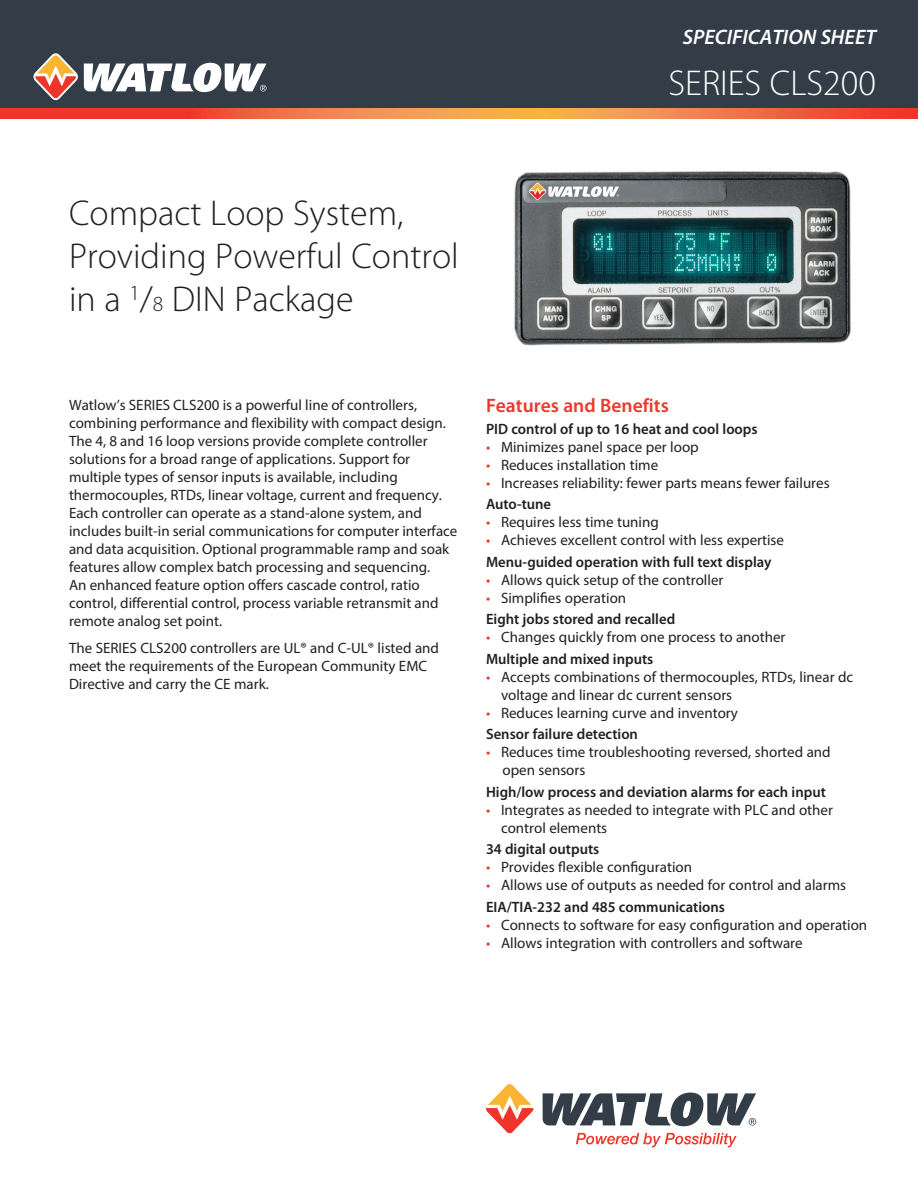
<style>
.page{position:relative;width:918px;height:1188px;background:#fff}
.page>*{position:absolute;margin:0;border:0;box-sizing:border-box;transform-origin:0 0}
.t1{font:300 36px/43.2px "Myriad Pro";color:#231f20}
.t2{font:300 36px "Myriad Pro";color:#fff}
.t3{font:italic 600 21px "Myriad Pro";color:#fff}
.t4{font:600 19.5px "Myriad Pro";color:#ee3829}
.t5{font:15px/18px "Myriad Pro";color:#231f20}
.Bullet_Text{font:600 15px "Myriad Pro";color:#231f20}
.s1{font-size:21.6px}
.s2{color:#ee3529}
</style>
<div class="page">
<div style="left:0;top:0;width:918px;height:108px;background:#323d47"></div>
<svg style="left:84px;top:63px;width:183px;height:29px"></svg>
<svg style="left:33px;top:53px;width:45px;height:47px"></svg>
<svg style="left:0;top:108px;width:918px;height:11px;background:#f16e3f"></svg>
<svg style="left:543px;top:1093px;width:213px;height:33px"></svg>
<svg style="left:486px;top:1084px;width:48px;height:50px"></svg>
<svg style="left:576px;top:1133px;width:161px;height:14px"></svg>
<img style="left:514px;top:171px;width:337px;height:175px">
<p class="t3" style="left:683px;top:24px;width:195px">SPECIFICATION SHEET</p>
<p class="t2" style="left:669px;top:64px;width:209px">SERIES CLS200</p>
<p class="t1" style="left:69px;top:192px;width:391px">Compact Loop System,<br>Providing Powerful Control in a <sup>1</sup>/<span class="s1">8</span> DIN Package</p>
<p class="t5" style="left:69px;top:396px;width:390px">Watlow’s SERIES CLS200 is a powerful line of controllers, combining performance and flexibility with compact design.<br>The 4, 8 and 16 loop versions provide complete controller solutions for a broad range of applications. Support for multiple types of sensor inputs is available, including thermocouples, RTDs, linear voltage, current and frequency.<br>Each controller can operate as a stand-alone system, and includes built-in serial communications for computer interface and data acquisition. Optional programmable ramp and soak features allow complex batch processing and sequencing.<br>An enhanced feature option offers cascade control, ratio control, differential control, process variable retransmit and remote analog set point.</p>
<p class="t5" style="left:69px;top:639px;width:372px">The SERIES CLS200 controllers are UL® and C-UL® listed and meet the requirements of the European Community EMC<br>Directive and carry the CE mark.</p>
<p class="t4" style="left:486px;top:393px;width:184px"><span class="s2">Featur</span>es and Benefit<span class="s2">s</span></p>
<p class="Bullet_Text" style="left:486px;top:419px;width:273px">PID control of up to 16 heat and cool loops</p>
<p class="t5" style="left:486px;top:437px;width:214px"><span class="s2">•</span> Minimizes panel space per loop</p>
<p class="t5" style="left:486px;top:455px;width:174px"><span class="s2">•</span> Reduces installation time</p>
<p class="t5" style="left:486px;top:473px;width:345px"><span class="s2">•</span> Increases reliability: fewer parts means fewer failures</p>
<p class="Bullet_Text" style="left:486px;top:495px;width:67px">Auto-tune</p>
<p class="t5" style="left:486px;top:513px;width:174px"><span class="s2">•</span> Requires less time tuning</p>
<p class="t5" style="left:486px;top:531px;width:300px"><span class="s2">•</span> Achieves excellent control with less expertise</p>
<p class="Bullet_Text" style="left:486px;top:552px;width:287px">Menu-guided operation with full text display</p>
<p class="t5" style="left:486px;top:570px;width:239px"><span class="s2">•</span> Allows quick setup of the controller</p>
<p class="t5" style="left:486px;top:588px;width:142px"><span class="s2">•</span> Simplifies operation</p>
<p class="Bullet_Text" style="left:486px;top:610px;width:191px">Eight jobs stored and recalled</p>
<p class="t5" style="left:486px;top:628px;width:301px"><span class="s2">•</span> Changes quickly from one process to another</p>
<p class="Bullet_Text" style="left:486px;top:649px;width:169px">Multiple and mixed inputs</p>
<p class="t5" style="left:501px;top:667px;width:354px;text-indent:-15px"><span class="s2">•</span> Accepts combinations of thermocouples, RTDs, linear dc voltage and linear dc current sensors</p>
<p class="t5" style="left:486px;top:703px;width:253px"><span class="s2">•</span> Reduces learning curve and inventory</p>
<p class="Bullet_Text" style="left:486px;top:725px;width:154px">Sensor failure detection</p>
<p class="t5" style="left:502px;top:743px;width:330px;text-indent:-16px"><span class="s2">•</span> Reduces time troubleshooting reversed, shorted and open sensors</p>
<p class="Bullet_Text" style="left:486px;top:782px;width:341px">High/low process and deviation alarms for each input</p>
<p class="t5" style="left:501px;top:800px;width:333px;text-indent:-15px"><span class="s2">•</span> Integrates as needed to integrate with PLC and other control elements</p>
<p class="Bullet_Text" style="left:486px;top:840px;width:115px">34 digital outputs</p>
<p class="t5" style="left:486px;top:858px;width:208px"><span class="s2">•</span> Provides flexible configuration</p>
<p class="t5" style="left:486px;top:876px;width:362px"><span class="s2">•</span> Allows use of outputs as needed for control and alarms</p>
<p class="Bullet_Text" style="left:486px;top:897px;width:240px">EIA/TIA-232 and 485 communications</p>
<p class="t5" style="left:486px;top:915px;width:383px"><span class="s2">•</span> Connects to software for easy configuration and operation</p>
<p class="t5" style="left:486px;top:933px;width:318px"><span class="s2">•</span> Allows integration with controllers and software</p>
</div>
